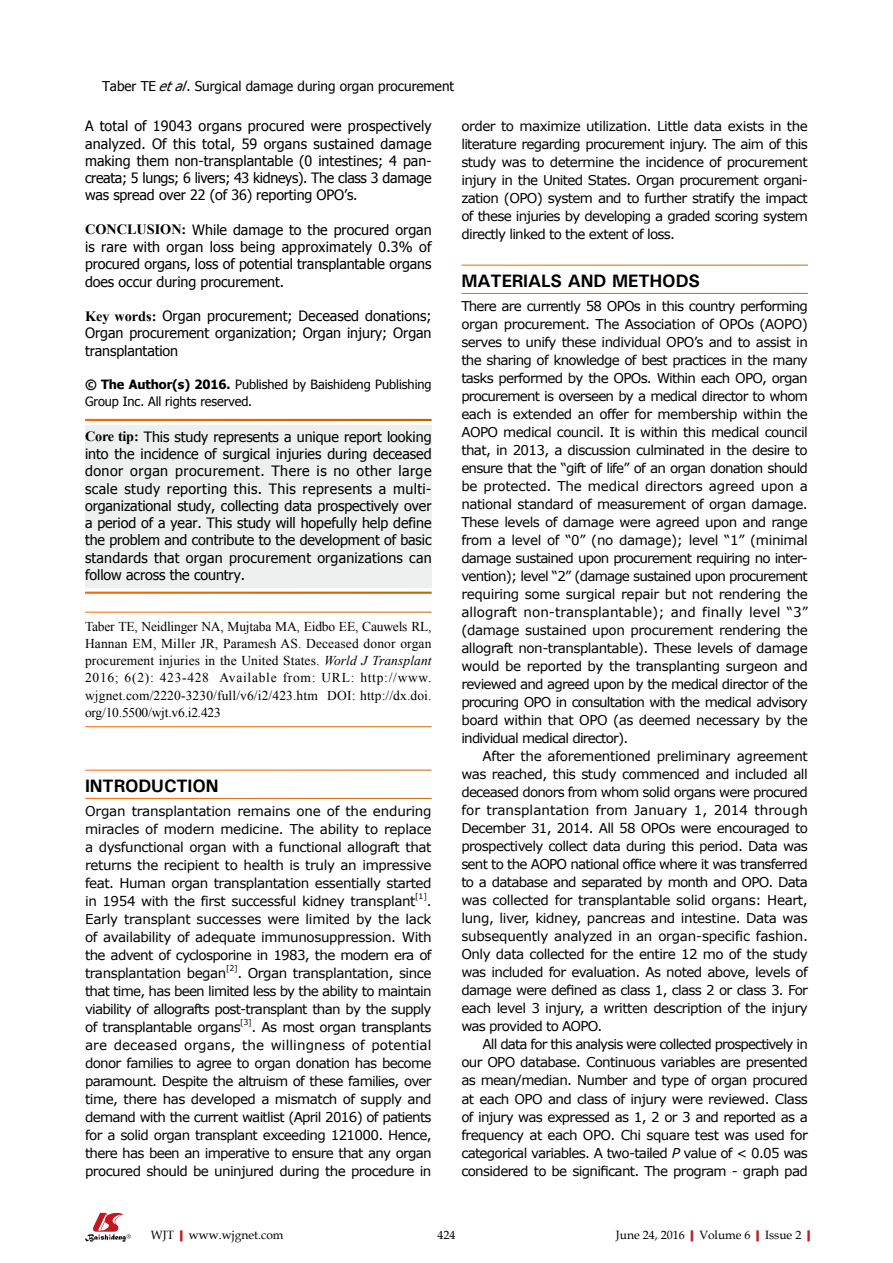
<style>
.page{position:relative;width:893px;height:1263px;background:#fff}
.page>*{position:absolute;margin:0;border:0;box-sizing:border-box;transform-origin:0 0}
.t1{font:700 18px "Univers";letter-spacing:-.01em;color:#000}
.t2{font:14.25px/17.2px "Tahoma";letter-spacing:-.005em;color:#000;text-align:justify}
.t3{font:13.5px/18px "Verdana";letter-spacing:-.045em;color:#000;text-align:justify}
.t4{font:13.5px/17.2px "Times New Roman";letter-spacing:.01em;color:#000;text-align:justify}
.t5{font:13.5px "Verdana";letter-spacing:-.025em;color:#000}
.t6{font:13.5px "Verdana";color:#000}
.t7{font:13.5px "Verdana";letter-spacing:-.02em;color:#000}
.t8{font:13.5px "Verdana";letter-spacing:-.065em;color:#000}
.t9{font:13.5px "Tahoma";color:#000}
.t10{font:13.5px "Verdana";letter-spacing:-.015em;color:#000}
.t11{font:12.75px/17.2px "Tahoma";letter-spacing:-.005em;color:#000}
.t12{font:12px "Book Antiqua";color:#000}
.t13{font:7.8px "Verdana";color:#000}
.s1{font-style:italic}
.s2{font-family:"Times New Roman";font-weight:700}
.s3{font-weight:700}
.s4{font-weight:700;color:#c01920}
</style>
<div class="page">
<div style="left:85px;top:425px;width:347px;height:162px;background:#eeefef"></div>
<svg style="left:85px;top:1213px;width:46px;height:29px"></svg>
<p class="t9" style="left:102px;top:77px;width:354px">Taber TE <span class="s1">etal</span>. Surgical damage during organ procurement</p>
<p class="t2" style="left:85px;top:117px;width:348px">A total of 19043 organs procured were prospectively analyzed. Of this total, 59 organs sustained damage making them non-transplantable (0 intestines; 4 pan&shy;creata; 5 lungs; 6 livers; 43 kidneys). The class 3 damage was spread over 22 (of 36) reporting OPO’s.</p>
<p class="t2" style="left:85px;top:220px;width:348px"><span class="s2">CONCLUSION:</span> While damage to the procured organ is rare with organ loss being approximately 0.3% of procured organs, loss of potential transplantable organs does occur during procurement.</p>
<p class="t2" style="left:85px;top:307px;width:348px"><span class="s2">Key words:</span> Organ procurement; Deceased donations; Organ procurement organization; Organ injury; Organ transplantation</p>
<p class="t11" style="left:85px;top:375px;width:348px"><span class="s3">© The Author(s) 2016.</span> Published by Baishideng Publishing<br>Group Inc. All rights reserved.</p>
<p class="t2" style="left:85px;top:427px;width:348px"><span class="s2">Core tip:</span> This study represents a unique report looking into the incidence of surgical injuries during deceased donor organ procurement. There is no other large scale study reporting this. This represents a multi&shy;organizational study, collecting data prospectively over a period of a year. This study will hopefully help define the problem and contribute to the development of basic standards that organ procurement organizations can follow across the country.</p>
<p class="t4" style="left:85px;top:617px;width:348px">Taber TE, Neidlinger NA, Mujtaba MA, Eidbo EE, Cauwels RL, Hannan EM, Miller JR, Paramesh AS. Deceased donor organ procurement injuries in the United States. <span class="s1">World J Transplant </span>2016; 6(2): 423-428 Available from: URL: http://www. wjgnet.com/2220-3230/full/v6/i2/423.htm DOI: http://dx.doi. org/10.5500/wjt.v6.i2.423</p>
<p class="t1" style="left:85px;top:774px;width:135px">INTRODUCTION</p>
<p class="t3" style="left:85px;top:801px;width:348px">Organ transplantation remains one of the enduring miracles of modern medicine. The ability to replace a dysfunctional organ with a functional allograft that returns the recipient to health is truly an impressive feat. Human organ transplantation essentially started in 1954 with the first successful kidney transplant</p>
<p class="t13" style="left:415px;top:890px;width:13px">[1]</p>
<p class="t3" style="left:85px;top:891px;width:348px;text-indent:342px">.<br>Early transplant successes were limited by the lack of availability of adequate immunosuppression. With the advent of cyclosporine in 1983, the modern era of transplantation began</p>
<p class="t13" style="left:226px;top:962px;width:13px">[2]</p>
<p class="t3" style="left:85px;top:963px;width:348px;text-indent:152px">. Organ transplantation, since that time, has been limited less by the ability to maintain viability of allografts post-transplant than by the supply of transplantable organs</p>
<p class="t13" style="left:240px;top:1016px;width:13px">[3]</p>
<p class="t3" style="left:85px;top:1017px;width:348px;text-indent:166px">. As most organ transplants are deceased organs, the willingness of potential donor families to agree to organ donation has become paramount. Despite the altruism of these families, over time, there has developed a mismatch of supply and demand with the current waitlist (April 2016) of patients for a solid organ transplant exceeding 121000. Hence, there has been an imperative to ensure that any organ procured should be uninjured during the procedure in</p>
<p class="t3" style="left:461px;top:117px;width:348px;text-align:left">order to maximize utilization. Little data exists in the literature regarding procurement injury. The aim of this study was to determine the incidence of procurement injury in the United States. Organ procurement organi&shy;zation (OPO) system and to further stratify the impact of these injuries by developing a graded scoring system directly linked to the extent of loss.</p>
<p class="t1" style="left:461px;top:270px;width:240px">MATERIALS AND METHODS</p>
<p class="t3" style="left:461px;top:297px;width:348px">There are currently 58 OPOs in this country performing</p>
<p class="t3" style="left:461px;top:315px;width:348px">organ procurement. The Association of OPOs (AOPO)</p>
<p class="t3" style="left:461px;top:333px;width:348px">serves to unify these individual OPO’s and to assist in</p>
<p class="t3" style="left:461px;top:351px;width:348px">the sharing of knowledge of best practices in the many</p>
<p class="t3" style="left:461px;top:369px;width:348px">tasks performed by the OPOs. Within each OPO, organ</p>
<p class="t3" style="left:461px;top:387px;width:348px">procurement is overseen by a medical director to whom</p>
<p class="t3" style="left:461px;top:405px;width:348px">each is extended an offer for membership within the</p>
<p class="t3" style="left:461px;top:423px;width:348px">AOPO medical council. It is within this medical council</p>
<p class="t3" style="left:461px;top:441px;width:348px">that, in 2013, a discussion culminated in the desire to</p>
<p class="t3" style="left:461px;top:459px;width:348px">ensure that the “gift of life” of an organ donation should</p>
<p class="t10" style="left:461px;top:477px;width:348px">be protected. The medical directors agreed upon a</p>
<p class="t3" style="left:461px;top:495px;width:348px">national standard of measurement of organ damage.</p>
<p class="t3" style="left:461px;top:513px;width:348px">These levels of damage were agreed upon and range</p>
<p class="t5" style="left:461px;top:531px;width:348px">from a level of “0” (no damage); level “1” (minimal</p>
<p class="t3" style="left:461px;top:549px;width:346px">damage sustained upon procurement requiring no inter-</p>
<p class="t3" style="left:461px;top:567px;width:348px">vention); level “2” (damage sustained upon procurement</p>
<p class="t5" style="left:461px;top:585px;width:348px">requiring some surgical repair but not rendering the</p>
<p class="t6" style="left:461px;top:603px;width:348px">allograft non-transplantable); and finally level “3”</p>
<p class="t3" style="left:461px;top:621px;width:348px">(damage sustained upon procurement rendering the</p>
<p class="t3" style="left:461px;top:639px;width:348px">allograft non-transplantable). These levels of damage</p>
<p class="t3" style="left:461px;top:657px;width:348px">would be reported by the transplanting surgeon and</p>
<p class="t3" style="left:461px;top:675px;width:348px">reviewed and agreed upon by the medical director of the</p>
<p class="t3" style="left:461px;top:693px;width:348px">procuring OPO in consultation with the medical advisory</p>
<p class="t3" style="left:461px;top:711px;width:348px">board within that OPO (as deemed necessary by the</p>
<p class="t3" style="left:461px;top:729px;width:169px">individual medical director).</p>
<p class="t7" style="left:483px;top:747px;width:327px">After the aforementioned preliminary agreement</p>
<p class="t3" style="left:461px;top:765px;width:348px">was reached, this study commenced and included all</p>
<p class="t3" style="left:461px;top:783px;width:348px">deceased donors from whom solid organs were procured</p>
<p class="t6" style="left:461px;top:801px;width:348px">for transplantation from January 1, 2014 through</p>
<p class="t3" style="left:461px;top:819px;width:348px">December 31, 2014. All 58 OPOs were encouraged to</p>
<p class="t3" style="left:461px;top:837px;width:348px">prospectively collect data during this period. Data was</p>
<p class="t3" style="left:461px;top:855px;width:348px">sent to the AOPO national office where it was transferred</p>
<p class="t3" style="left:461px;top:873px;width:348px">to a database and separated by month and OPO. Data</p>
<p class="t5" style="left:461px;top:891px;width:348px">was collected for transplantable solid organs: Heart,</p>
<p class="t3" style="left:461px;top:909px;width:348px">lung, liver, kidney, pancreas and intestine. Data was</p>
<p class="t7" style="left:461px;top:927px;width:348px">subsequently analyzed in an organ-specific fashion.</p>
<p class="t3" style="left:461px;top:945px;width:348px">Only data collected for the entire 12 mo of the study</p>
<p class="t3" style="left:461px;top:963px;width:348px">was included for evaluation. As noted above, levels of</p>
<p class="t3" style="left:461px;top:981px;width:348px">damage were defined as class 1, class 2 or class 3. For</p>
<p class="t3" style="left:461px;top:999px;width:348px">each level 3 injury, a written description of the injury</p>
<p class="t3" style="left:461px;top:1017px;width:143px">was provided to AOPO.</p>
<p class="t8" style="left:483px;top:1035px;width:327px">All data for this analysis were collected prospectively in</p>
<p class="t3" style="left:461px;top:1053px;width:348px">our OPO database. Continuous variables are presented</p>
<p class="t3" style="left:461px;top:1071px;width:348px">as mean/median. Number and type of organ procured</p>
<p class="t3" style="left:461px;top:1089px;width:348px">at each OPO and class of injury were reviewed. Class</p>
<p class="t3" style="left:461px;top:1107px;width:348px">of injury was expressed as 1, 2 or 3 and reported as a</p>
<p class="t3" style="left:461px;top:1125px;width:348px">frequency at each OPO. Chi square test was used for</p>
<p class="t3" style="left:461px;top:1143px;width:348px">categorical variables. A two-tailed <span class="s1">P</span> value of &lt; 0.05 was</p>
<p class="t3" style="left:461px;top:1161px;width:348px">considered to be significant. The program - graph pad</p>
<p class="t12" style="left:151px;top:1226px;width:134px">WJT<span class="s4">|</span>www.wjgnet.com</p>
<p class="t12" style="left:437px;top:1226px;width:19px">424</p>
<p class="t12" style="left:616px;top:1226px;width:202px">June 24, 2016<span class="s4">|</span>Volume 6<span class="s4">|</span>Issue 2<span class="s4">|</span></p>
</div>
